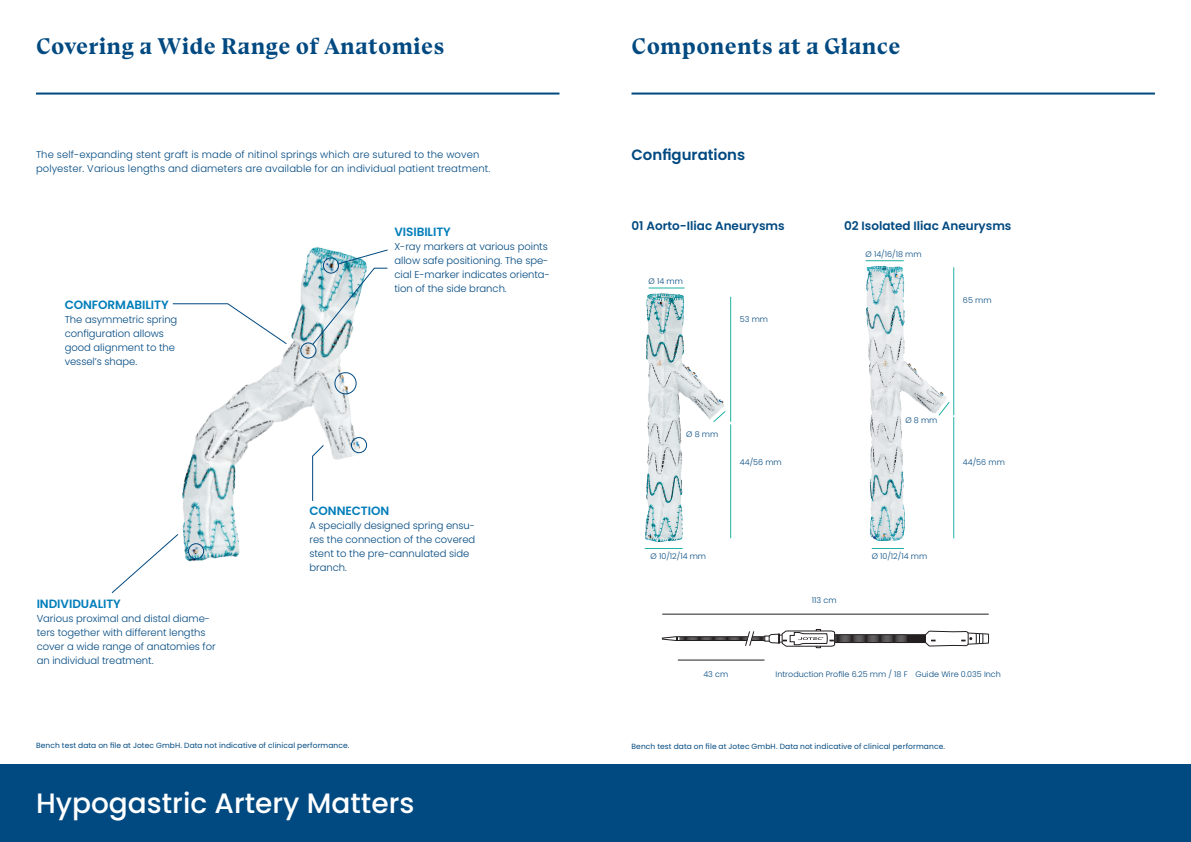
<style>
.page{position:relative;width:1191px;height:842px;background:#fff}
.page>*{position:absolute;margin:0;border:0;box-sizing:border-box;transform-origin:0 0}
.t1{font:500 28px "Poppins";color:#fff}
.t2{font:700 23px "Bluu Suuperstar";letter-spacing:.01em;color:#004981}
.t3{font:600 14.9px "Poppins";color:#004981}
.t4{font:600 12px "Poppins";letter-spacing:-.005em;color:#007dba}
.t5{font:600 12px "Poppins";color:#004981}
.t6{font:300 10px/14px "Poppins";letter-spacing:-.005em;color:#004981}
.t7{font:300 8px "Poppins";color:#004981}
.t8{font:7.5px "Poppins";letter-spacing:.015em;color:#004981}
</style>
<div class="page">
<img style="left:182px;top:247px;width:186px;height:315px">
<img style="left:866px;top:265px;width:84px;height:276px">
<img style="left:644px;top:287px;width:88px;height:262px">
<div style="left:0;top:765px;width:1191px;height:77px;background:#004981"></div>
<svg style="left:172px;top:303px;width:116px;height:42px"></svg>
<svg style="left:925px;top:631px;width:63px;height:15px"></svg>
<div style="left:834px;top:634px;width:91px;height:9px;border:1px solid #231f20"></div>
<div style="left:907px;top:635px;width:18px;height:7px;background:#231f20"></div>
<svg style="left:662px;top:629px;width:245px;height:19px"></svg>
<hr style="left:662px;top:614px;width:326px;height:1px;background:#231f20">
<hr style="left:678px;top:660px;width:86px;height:1px;background:#231f20">
<hr style="left:865px;top:261px;width:38px;height:1px;background:#1fb1a4">
<hr style="left:871px;top:548px;width:33px;height:1px;background:#1fb1a4">
<hr style="left:953px;top:267px;width:1px;height:148px;background:#1fb1a4">
<hr style="left:953px;top:417px;width:1px;height:121px;background:#1fb1a4">
<svg style="left:938px;top:402px;width:11px;height:14px"></svg>
<hr style="left:730px;top:297px;width:1px;height:125px;background:#1fb1a4">
<hr style="left:730px;top:424px;width:1px;height:114px;background:#1fb1a4">
<svg style="left:713px;top:411px;width:12px;height:11px"></svg>
<hr style="left:645px;top:548px;width:37px;height:1px;background:#1fb1a4">
<hr style="left:648px;top:288px;width:36px;height:1px;background:#1fb1a4">
<svg style="left:111px;top:534px;width:68px;height:59px"></svg>
<div style="left:300px;top:343px;width:16px;height:15px;border:1px solid #004981;border-radius:50%"></div>
<div style="left:351px;top:437px;width:16px;height:16px;border:1px solid #004981;border-radius:50%"></div>
<div style="left:188px;top:543px;width:16px;height:16px;border:1px solid #004981;border-radius:50%"></div>
<div style="left:335px;top:372px;width:21px;height:22px;border:1px solid #004981;border-radius:50%"></div>
<img style="left:311px;top:249px;width:77px;height:97px">
<svg style="left:312px;top:444px;width:13px;height:58px"></svg>
<hr style="left:36px;top:93px;width:523px;height:2px;background:#004981">
<hr style="left:631px;top:93px;width:524px;height:2px;background:#004981">
<h2 class="t2" style="left:36px;top:32px;width:410px">Covering a Wide Range of Anatomies</h2>
<h2 class="t2" style="left:631px;top:32px;width:270px">Components at a Glance</h2>
<p class="t6" style="left:36px;top:148px;width:456px">The self-expanding stent graft is made of nitinol springs which are sutured to the woven polyester. Various lengths and diameters are available for an individual patient treatment.</p>
<p class="t4" style="left:65px;top:297px;width:105px">CONFORMABILITY</p>
<p class="t6" style="left:65px;top:312px;width:114px">The asymmetric spring configuration allows good alignment to the vessel’s shape.</p>
<p class="t4" style="left:37px;top:597px;width:86px">INDIVIDUALITY</p>
<p class="t6" style="left:37px;top:611px;width:181px">Various proximal and distal diame&shy;ters together with different lengths cover a wide range of anatomies for an individual treatment.</p>
<p class="t4" style="left:394px;top:224px;width:58px">VISIBILITY</p>
<p class="t6" style="left:394px;top:239px;width:157px">X-ray markers at various points allow safe positioning. The spe&shy;cial E-marker indicates orienta&shy;tion of the side branch.</p>
<p class="t4" style="left:309px;top:504px;width:81px">CONNECTION</p>
<p class="t6" style="left:309px;top:519px;width:167px">A specially designed spring ensu&shy;res the connection of the covered stent to the pre-cannulated side branch.</p>
<p class="t8" style="left:36px;top:741px;width:315px">Bench test data on file at Jotec GmbH. Data not indicative of clinical performance.</p>
<h1 class="t1" style="left:36px;top:787px;width:380px">Hypogastric Artery Matters</h1>
<h3 class="t3" style="left:631px;top:146px;width:115px">Configurations</h3>
<p class="t5" style="left:631px;top:219px;width:155px">01 Aorto-Iliac Aneurysms</p>
<p class="t7" style="left:648px;top:277px;width:36px">Ø 14 mm</p>
<p class="t7" style="left:740px;top:314px;width:30px">53 mm</p>
<p class="t5" style="left:844px;top:219px;width:169px">02 Isolated Iliac Aneurysms</p>
<p class="t7" style="left:865px;top:250px;width:58px">Ø 14/16/18 mm</p>
<p class="t7" style="left:963px;top:296px;width:30px">65 mm</p>
<p class="t7" style="left:686px;top:430px;width:34px">Ø 8 mm</p>
<p class="t7" style="left:740px;top:457px;width:43px">44/56 mm</p>
<p class="t7" style="left:650px;top:551px;width:57px">Ø 10/12/14 mm</p>
<p class="t7" style="left:812px;top:596px;width:26px">113 cm</p>
<p class="t7" style="left:905px;top:415px;width:34px">Ø 8 mm</p>
<p class="t7" style="left:963px;top:457px;width:43px">44/56 mm</p>
<p class="t7" style="left:871px;top:551px;width:57px">Ø 10/12/14 mm</p>
<p class="t7" style="left:703px;top:669px;width:26px">43 cm</p>
<p class="t7" style="left:775px;top:669px;width:227px">Introduction Profile 6.25 mm / 18 F Guide Wire 0.035 Inch</p>
<p class="t8" style="left:631px;top:742px;width:315px">Bench test data on file at Jotec GmbH. Data not indicative of clinical performance.</p>
</div>
